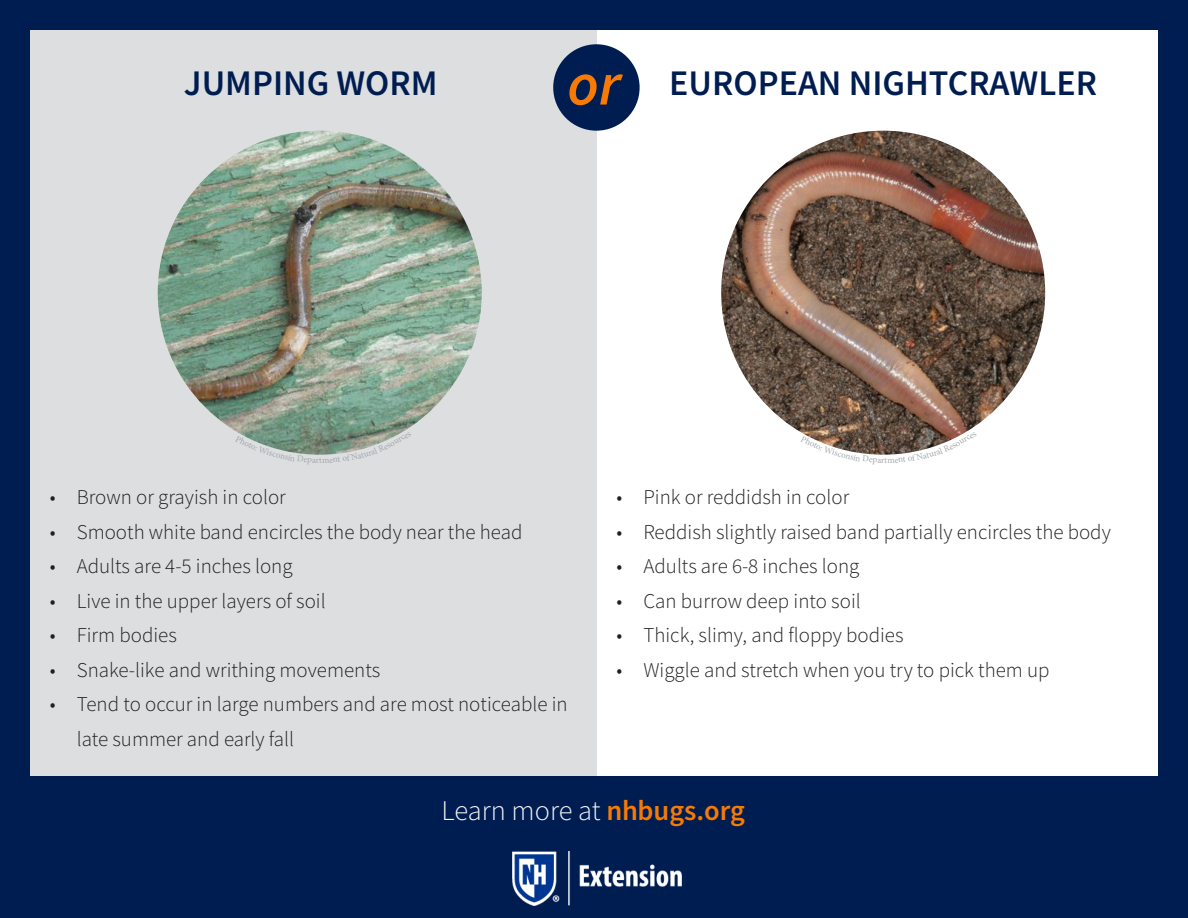
<style>
.page{position:relative;width:1188px;height:918px;background:#fff}
.page>*{position:absolute;margin:0;border:0;box-sizing:border-box;transform-origin:0 0}
.t1{font:italic 60px "Source Sans Variable";color:#f77a05}
.t2{font:36px "Source Sans Variable";letter-spacing:.03em;color:#001d52}
.t3{font:28.5px "Source Sans Variable";letter-spacing:.01em;color:#f4f4f4}
.t4{font:21px/34.5px "Source Sans Variable";letter-spacing:.005em;color:#231f20}
.t5{font:9px "Minion Pro";color:#a3a9ac}
.s1{color:#f77a05}
</style>
<div class="page">
<div style="left:25px;top:28px;width:572px;height:786px;background:#dcdedf"></div>
<div style="left:0;top:0;width:1188px;height:918px;border:30px solid #001d52"></div>
<div style="left:553px;top:44px;width:87px;height:87px;background:#001d52;border-radius:50%"></div>
<div style="left:17px;top:776px;width:1152px;height:115px;background:#001d52"></div>
<img style="left:513px;top:852px;width:168px;height:54px">
<img style="left:158px;top:131px;width:324px;height:324px;border-radius:162px">
<img style="left:721px;top:131px;width:324px;height:324px;border-radius:162px">
<svg style="left:387px;top:431px;width:17px;height:9px"></svg>
<svg style="left:952px;top:431px;width:16px;height:9px"></svg>
<p class="t2" style="left:184px;top:61px;width:254px">JUMPING WORM</p>
<p class="t1" style="left:567px;top:48px;width:51px">or</p>
<p class="t2" style="left:669px;top:61px;width:427px">EUROPEAN NIGHTCRAWLER</p>
<p class="t5" style="left:239px;top:433px;width:25px;rotate:26deg">Photo:</p>
<p class="t5" style="left:369px;top:447px;width:19px;rotate:-22deg">al Re</p>
<p class="t5" style="left:261px;top:443px;width:35px;rotate:16deg">Wisconsi</p>
<p class="t5" style="left:291px;top:452px;width:24px;rotate:5deg">n Dep</p>
<p class="t5" style="left:312px;top:454px;width:23px;rotate:-1deg">artme</p>
<p class="t5" style="left:332px;top:453px;width:18px;rotate:-7deg">nt of</p>
<p class="t5" style="left:350px;top:451px;width:23px;rotate:-14deg">Natur</p>
<p class="t5" style="left:804px;top:433px;width:25px;rotate:26deg">Photo:</p>
<p class="t5" style="left:934px;top:447px;width:19px;rotate:-22deg">al Re</p>
<p class="t5" style="left:826px;top:443px;width:35px;rotate:16deg">Wisconsi</p>
<p class="t5" style="left:856px;top:452px;width:24px;rotate:5deg">n Dep</p>
<p class="t5" style="left:877px;top:454px;width:23px;rotate:-1deg">artme</p>
<p class="t5" style="left:898px;top:453px;width:18px;rotate:-7deg">nt of</p>
<p class="t5" style="left:915px;top:451px;width:23px;rotate:-14deg">Natur</p>
<p class="t4" style="left:50px;top:480px;width:237px">• Brown or grayish in color</p>
<p class="t4" style="left:50px;top:515px;width:474px">• Smooth white band encircles the body near the head</p>
<p class="t4" style="left:50px;top:549px;width:244px">• Adults are 4-5 inches long</p>
<p class="t4" style="left:50px;top:584px;width:277px">• Live in the upper layers of soil</p>
<p class="t4" style="left:50px;top:618px;width:129px">• Firm bodies</p>
<p class="t4" style="left:50px;top:653px;width:332px">• Snake-like and writhing movements</p>
<p class="t4" style="left:77px;top:687px;width:492px;text-indent:-27px">• Tend to occur in large numbers and are most noticeable in late summer and early fall</p>
<p class="t4" style="left:616px;top:480px;width:234px">• Pink or reddidsh in color</p>
<p class="t4" style="left:616px;top:515px;width:496px">• Reddish slightly raised band partially encircles the body</p>
<p class="t4" style="left:616px;top:549px;width:244px">• Adults are 6-8 inches long</p>
<p class="t4" style="left:616px;top:584px;width:246px">• Can burrow deep into soil</p>
<p class="t4" style="left:616px;top:618px;width:289px">• Thick, slimy, and floppy bodies</p>
<p class="t4" style="left:616px;top:653px;width:435px">• Wiggle and stretch when you try to pick them up</p>
<p class="t3" style="left:441px;top:794px;width:304px">Learn more at <span class="s1">nhbugs.org</span></p>
</div>
